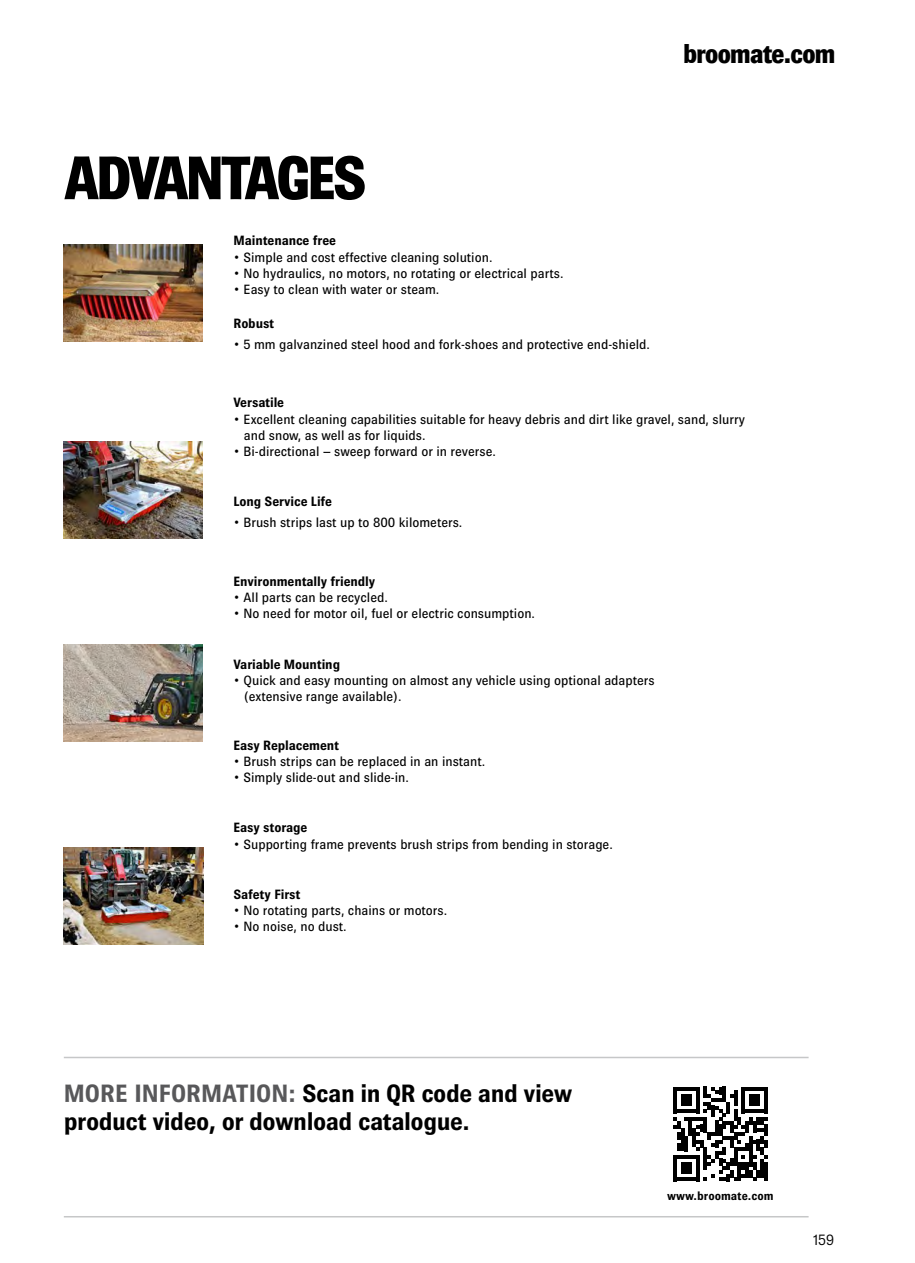
<style>
.page{position:relative;width:915px;height:1263px;background:#fff}
.page>*{position:absolute;margin:0;border:0;box-sizing:border-box;transform-origin:0 0}
.t1{font:800 61.5px "Brown";letter-spacing:-.02em;color:#000}
.t2{font:800 27px "Brown";color:#000}
.t3{font:700 25.05px/28.5px "Brown";letter-spacing:-.02em;color:#000}
.t4{font:300 15px "Brown";color:#000}
.t5{font:13.5px/16.2px "Brown";color:#000}
.t6{font:700 13.5px "Brown";letter-spacing:-.01em;color:#000}
.t7{font:700 12.15px "Brown";color:#000}
.s1{color:#58585a}
</style>
<div class="page">
<img style="left:64px;top:244px;width:139px;height:97px">
<img style="left:64px;top:441px;width:139px;height:97px">
<img style="left:64px;top:645px;width:139px;height:96px">
<hr style="left:64px;top:1057px;width:744px;height:1px;background:#c6c7c8">
<hr style="left:64px;top:1216px;width:744px;height:1px;background:#c6c7c8">
<svg style="left:673px;top:1087px;width:94px;height:94px"></svg>
<hr style="left:763px;top:1162px;width:4px;height:19px;background:#000">
<img style="left:64px;top:848px;width:139px;height:96px">
<p class="t2" style="left:683px;top:38px;width:153px">broomate.com</p>
<p class="t1" style="left:65px;top:143px;width:302px">ADVANTAGES</p>
<p class="t6" style="left:233px;top:233px;width:104px">Maintenance free</p>
<p class="t5" style="left:233px;top:249px;width:260px">• Simple and cost effective cleaning solution.</p>
<p class="t5" style="left:233px;top:265px;width:331px">• No hydraulics, no motors, no rotating or electrical parts.</p>
<p class="t5" style="left:233px;top:281px;width:207px">• Easy to clean with water or steam.</p>
<p class="t6" style="left:233px;top:316px;width:42px">Robust</p>
<p class="t5" style="left:233px;top:336px;width:418px">• 5 mm galvanzined steel hood and fork-shoes and protective end-shield.</p>
<p class="t6" style="left:233px;top:395px;width:52px">Versatile</p>
<p class="t5" style="left:244px;top:411px;width:502px;text-indent:-10px">• Excellent cleaning capabilities suitable for heavy debris and dirt like gravel, sand, slurry and snow, as well as for liquids.</p>
<p class="t5" style="left:233px;top:443px;width:264px">• Bi-directional – sweep forward or in reverse.</p>
<p class="t6" style="left:233px;top:494px;width:100px">Long Service Life</p>
<p class="t5" style="left:233px;top:515px;width:230px">• Brush strips last up to 800 kilometers.</p>
<p class="t6" style="left:233px;top:573px;width:143px">Environmentally friendly</p>
<p class="t5" style="left:233px;top:589px;width:156px">• All parts can be recycled.</p>
<p class="t5" style="left:233px;top:605px;width:303px">• No need for motor oil, fuel or electric consumption.</p>
<p class="t6" style="left:233px;top:656px;width:108px">Variable Mounting</p>
<p class="t5" style="left:244px;top:672px;width:412px;text-indent:-10px">• Quick and easy mounting on almost any vehicle using optional adapters (extensive range available).</p>
<p class="t6" style="left:233px;top:737px;width:107px">Easy Replacement</p>
<p class="t5" style="left:233px;top:753px;width:253px">• Brush strips can be replaced in an instant.</p>
<p class="t5" style="left:233px;top:769px;width:177px">• Simply slide-out and slide-in.</p>
<p class="t6" style="left:233px;top:820px;width:75px">Easy storage</p>
<p class="t5" style="left:233px;top:836px;width:380px">• Supporting frame prevents brush strips from bending in storage.</p>
<p class="t6" style="left:233px;top:887px;width:68px">Safety First</p>
<p class="t5" style="left:233px;top:902px;width:215px">• No rotating parts, chains or motors.</p>
<p class="t5" style="left:233px;top:918px;width:115px">• No noise, no dust.</p>
<p class="t3" style="left:64px;top:1078px;width:510px"><span class="s1">MORE INFORMATION:</span> Scan in QR code and view product video, or download catalogue.</p>
<p class="t7" style="left:667px;top:1189px;width:108px">www.broomate.com</p>
<p class="t4" style="left:813px;top:1232px;width:22px">159</p>
</div>
